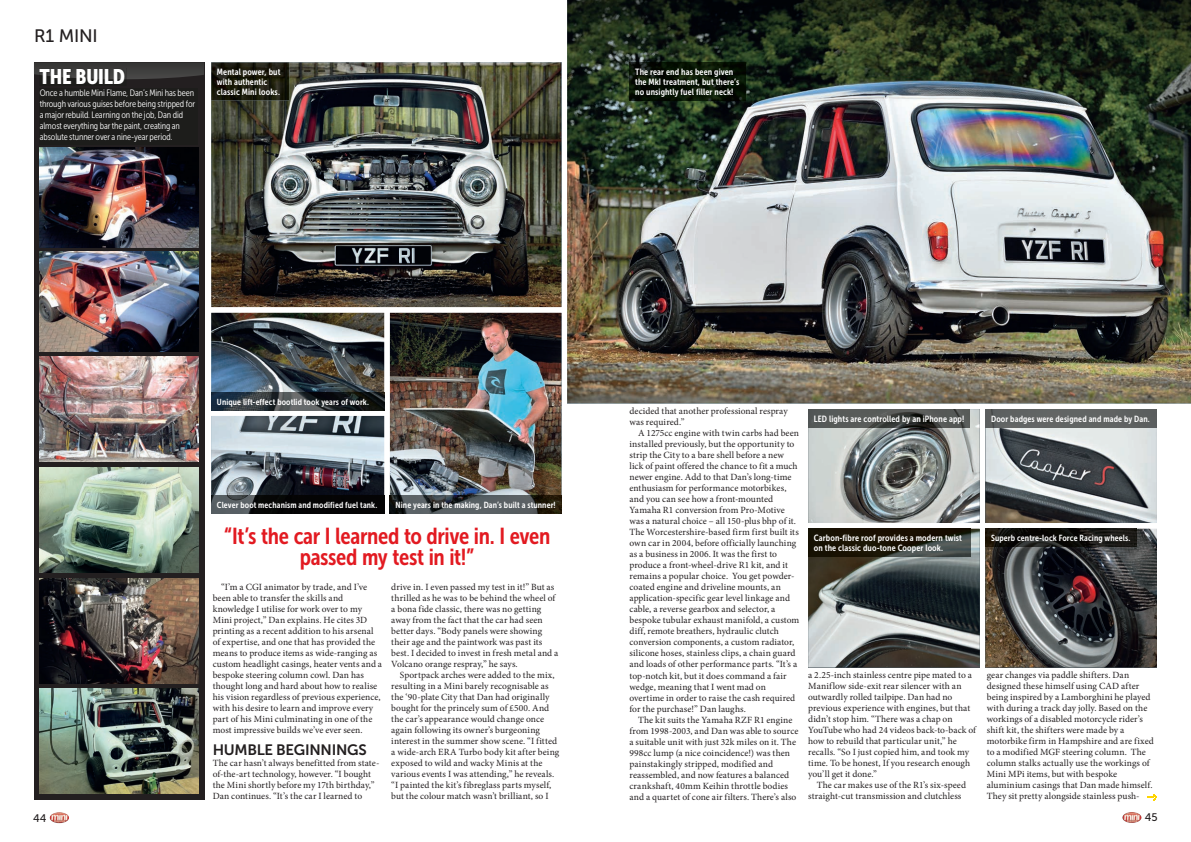
<style>
.page{position:relative;width:1191px;height:842px;background:#fff}
.page>*{position:absolute;margin:0;border:0;box-sizing:border-box;transform-origin:0 0}
.t1{font:23px/21.5px "Museo Sans Cond 700";letter-spacing:-.015em;color:#e21a21;text-align:center}
.t2{font:21px "Museo Sans Cond 900";letter-spacing:-.01em;color:#fff}
.t3{font:18px "Museo Sans 500";letter-spacing:-.02em;color:#231f20}
.t4{font:15px "Museo Sans 700";letter-spacing:-.02em;color:#231f20}
.t5{font:11px "Museo Sans 500";color:#231f20}
.t6{font:9.5px/11px "Minion Pro";letter-spacing:.005em;color:#231f20}
.t7{font:9.3px/11px "Museo Sans Cond 300";letter-spacing:-.01em;color:#fff}
.t8{font:9px/10px "Museo Sans Cond 700";letter-spacing:.01em;color:#fff}
.t9{font:8.9px "Museo Sans Cond 700";letter-spacing:.015em;color:#fff}
.t10{font:8.8px "Museo Sans Cond 700";letter-spacing:.01em;color:#fff}
.t11{font:8.7px "Museo Sans Cond 700";letter-spacing:.015em;color:#fff}
</style>
<div class="page">
<img style="left:567px;top:0;width:624px;height:403px">
<img style="left:211px;top:62px;width:350px;height:245px">
<img style="left:211px;top:313px;width:173px;height:79px">
<img style="left:211px;top:416px;width:173px;height:79px">
<img style="left:390px;top:313px;width:171px;height:182px">
<svg style="left:1147px;top:794px;width:10px;height:7px"></svg>
<svg style="left:34px;top:79px;width:170px;height:720px;background:#292526"></svg>
<img style="left:34px;top:62px;width:170px;height:17px">
<img style="left:40px;top:147px;width:158px;height:100px">
<img style="left:40px;top:252px;width:158px;height:100px">
<img style="left:40px;top:357px;width:158px;height:105px">
<img style="left:40px;top:467px;width:158px;height:105px">
<img style="left:40px;top:578px;width:158px;height:105px">
<img style="left:40px;top:689px;width:158px;height:105px">
<img style="left:808px;top:409px;width:171px;height:114px">
<img style="left:985px;top:427px;width:172px;height:96px">
<img style="left:808px;top:529px;width:171px;height:138px">
<img style="left:985px;top:529px;width:172px;height:138px">
<img style="left:390px;top:495px;width:171px;height:18px">
<img style="left:211px;top:495px;width:173px;height:18px">
<img style="left:211px;top:392px;width:173px;height:18px">
<img style="left:629px;top:62px;width:116px;height:38px">
<img style="left:211px;top:62px;width:78px;height:38px">
<div style="left:40px;top:88px;width:157px;height:56px;background:#1d1d1b"></div>
<img style="left:39px;top:79px;width:87px;height:7px">
<img style="left:39px;top:68px;width:87px;height:11px">
<img style="left:808px;top:409px;width:162px;height:18px">
<img style="left:808px;top:529px;width:162px;height:28px">
<img style="left:985px;top:529px;width:151px;height:18px">
<div style="left:985px;top:409px;width:172px;height:18px;background:#616463"></div>
<img style="left:50px;top:812px;width:19px;height:11px">
<img style="left:1122px;top:812px;width:19px;height:11px">
<h3 class="t3" style="left:34px;top:26px;width:65px">R1 MINI</h3>
<h2 class="t2" style="left:40px;top:64px;width:87px">THE BUILD</h2>
<p class="t7" style="left:40px;top:87px;width:157px">Once a humble Mini Flame, Dan’s Mini has been through various guises before being stripped for a major rebuild. Learning on the job, Dan did almost everything bar the paint, creating an absolute stunner over a nine-year period.</p>
<p class="t8" style="left:217px;top:67px;width:65px">Mental power, but with authentic classic Mini looks.</p>
<p class="t8" style="left:635px;top:67px;width:106px">The rear end has been given the MkI treatment, but there’s no unsightly fuel filler neck!</p>
<p class="t5" style="left:33px;top:812px;width:15px">44</p>
<p class="t11" style="left:217px;top:397px;width:154px">Unique lift-effect bootlid took years of work.</p>
<p class="t11" style="left:217px;top:500px;width:162px">Clever boot mechanism and modified fuel tank.</p>
<p class="t10" style="left:395px;top:500px;width:162px">Nine years in the making, Dan’s built a stunner!</p>
<h1 class="t1" style="left:224px;top:525px;width:328px">“It’s the car I learned to drive in. I even passed my test in it!”</h1>
<p class="t6" style="left:213px;top:582px;width:171px;text-indent:9px">“I’m a CGI animator by trade, and I’ve been able to transfer the skills and knowledge I utilise for work over to my Mini project,” Dan explains. He cites 3D printing as a recent addition to his arsenal of expertise, and one that has provided the means to produce items as wide-ranging as custom headlight casings, heater vents and a bespoke steering column cowl. Dan has thought long and hard about how to realise his vision regardless of previous experience, with his desire to learn and improve every part of his Mini culminating in one of the most impressive builds we’ve ever seen.</p>
<h3 class="t4" style="left:213px;top:742px;width:156px">HUMBLE BEGINNINGS</h3>
<p class="t6" style="left:213px;top:758px;width:168px">The car hasn’t always benefitted from state&shy;of-the-art technology, however. “I bought the Mini shortly before my 17th birthday,” Dan continues. “It’s the car I learned to</p>
<p class="t6" style="left:391px;top:582px;width:169px">drive in. I even passed my test in it!” But as thrilled as he was to be behind the wheel of a bona fide classic, there was no getting away from the fact that the car had seen better days. “Body panels were showing their age and the paintwork was past its best. I decided to invest in fresh metal and a Volcano orange respray,” he says.</p>
<p class="t6" style="left:391px;top:670px;width:169px;text-indent:9px">Sportpack arches were added to the mix, resulting in a Mini barely recognisable as the ‘90-plate City that Dan had originally bought for the princely sum of £500. And the car’s appearance would change once again following its owner’s burgeoning interest in the summer show scene. “I fitted a wide-arch ERA Turbo body kit after being exposed to wild and wacky Minis at the various events I was attending,” he reveals. “I painted the kit’s fibreglass parts myself, but the colour match wasn’t brilliant, so I</p>
<p class="t6" style="left:629px;top:406px;width:160px">decided that another professional respray was required.”</p>
<p class="t6" style="left:629px;top:428px;width:171px;text-indent:9px">A 1275cc engine with twin carbs had been installed previously, but the opportunity to strip the City to a bare shell before a new lick of paint offered the chance to fit a much newer engine. Add to that Dan’s long-time enthusiasm for performance motorbikes, and you can see how a front-mounted Yamaha R1 conversion from Pro-Motive was a natural choice – all 150-plus bhp of it.<br>The Worcestershire-based firm first built its own car in 2004, before officially launching as a business in 2006. It was the first to produce a front-wheel-drive R1 kit, and it remains a popular choice. You get powder&shy;coated engine and driveline mounts, an application-specific gear level linkage and cable, a reverse gearbox and selector, a bespoke tubular exhaust manifold, a custom diff, remote breathers, hydraulic clutch conversion components, a custom radiator, silicone hoses, stainless clips, a chain guard and loads of other performance parts. “It’s a top-notch kit, but it does command a fair wedge, meaning that I went mad on overtime in order to raise the cash required for the purchase!” Dan laughs.</p>
<p class="t6" style="left:629px;top:714px;width:170px;text-indent:9px">The kit suits the Yamaha RZF R1 engine from 1998-2003, and Dan was able to source a suitable unit with just 32k miles on it. The 998cc lump (a nice coincidence!) was then painstakingly stripped, modified and reassembled, and now features a balanced crankshaft, 40mm Keihin throttle bodies and a quartet of cone air filters. There’s also</p>
<p class="t8" style="left:814px;top:413px;width:152px">LED lights are controlled by an iPhone app!</p>
<p class="t9" style="left:991px;top:413px;width:160px">Door badges were designed and made by Dan.</p>
<p class="t8" style="left:814px;top:533px;width:150px">Carbon-fibre roof provides a modern twist on the classic duo-tone Cooper look.</p>
<p class="t10" style="left:991px;top:533px;width:141px">Superb centre-lock Force Racing wheels.</p>
<p class="t6" style="left:808px;top:670px;width:169px">a 2.25-inch stainless centre pipe mated to a Maniflow side-exit rear silencer with an outwardly rolled tailpipe. Dan had no previous experience with engines, but that didn’t stop him. “There was a chap on YouTube who had 24 videos back-to-back of how to rebuild that particular unit,” he recalls. “So I just copied him, and took my time. To be honest, If you research enough you’ll get it done.”</p>
<p class="t6" style="left:808px;top:780px;width:159px;text-indent:9px">The car makes use of the R1’s six-speed straight-cut transmission and clutchless</p>
<p class="t6" style="left:986px;top:670px;width:168px">gear changes via paddle shifters. Dan designed these himself using CAD after being inspired by a Lamborghini he played with during a track day jolly. Based on the workings of a disabled motorcycle rider’s shift kit, the shifters were made by a motorbike firm in Hampshire and are fixed to a modified MGF steering column. The column stalks actually use the workings of Mini MPi items, but with bespoke aluminium casings that Dan made himself.<br>They sit pretty alongside stainless push-</p>
<p class="t5" style="left:1144px;top:811px;width:14px">45</p>
</div>
